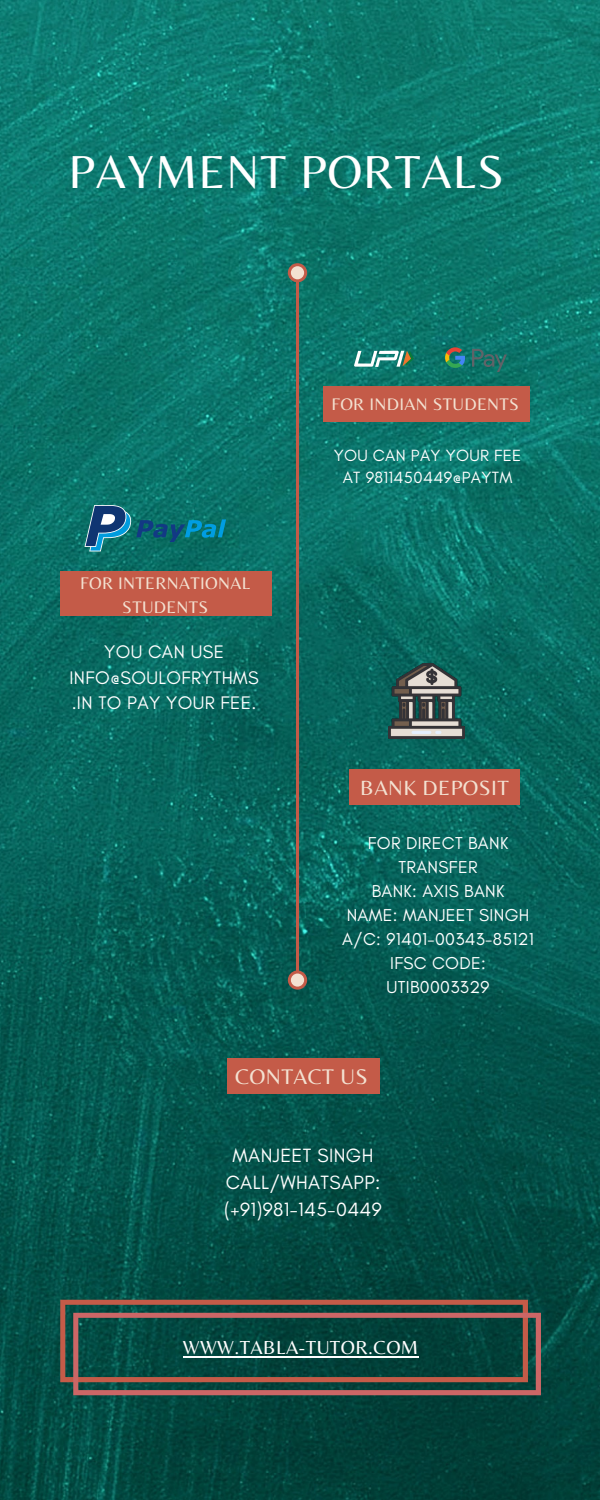
<style>
.page{position:relative;width:600px;height:1500px;background:#fff}
.page>*{position:absolute;margin:0;border:0;box-sizing:border-box;transform-origin:0 0}
.t1{font:48.1px "Belleza";letter-spacing:.02em;color:#fff}
.t2{font:22px "Belleza";letter-spacing:.02em;color:#f3e1d1}
.t3{font:21.4px "Belleza";letter-spacing:.02em;color:#f3e1d1}
.t4{font:19.6px "Belleza";letter-spacing:.02em;color:#fff}
.t5{font:19.5px/27px "Glacial Indifference";letter-spacing:.02em;color:#fff;text-align:center}
.t6{font:18.5px/25.5px "Glacial Indifference";letter-spacing:.02em;color:#fff;text-align:center}
.t7{font:17.5px/24px "Glacial Indifference";letter-spacing:.02em;color:#fff;text-align:center}
.t8{font:17.4px/24px "Belleza";letter-spacing:.02em;color:#f3e1d1;text-align:center}
.t9{font:16.5px/22.5px "Glacial Indifference";letter-spacing:.02em;color:#fff;text-align:center}
</style>
<div class="page">
<img style="left:0;top:0;width:600px;height:1500px">
<svg style="left:60px;top:1300px;width:468px;height:82px;background:#504e42"></svg>
<svg style="left:73px;top:1313px;width:468px;height:82px;background:#2d4b44"></svg>
<div style="left:323px;top:386px;width:207px;height:35px;background:#c45b48"></div>
<div style="left:349px;top:770px;width:171px;height:35px;background:#c45b48"></div>
<div style="left:60px;top:572px;width:212px;height:44px;background:#c45b48"></div>
<div style="left:227px;top:1059px;width:153px;height:35px;background:#c45b48"></div>
<svg style="left:288px;top:263px;width:19px;height:727px;background:#2e6a5f"></svg>
<svg style="left:354px;top:351px;width:60px;height:16px"></svg>
<img style="left:388px;top:664px;width:76px;height:75px">
<svg style="left:84px;top:505px;width:142px;height:46px;background:#15707c"></svg>
<svg style="left:472px;top:349px;width:35px;height:23px"></svg>
<svg style="left:445px;top:347px;width:20px;height:21px"></svg>
<hr style="left:183px;top:1356px;width:236px;height:1px;background:#fff">
<h1 class="t1" style="left:69px;top:143px;width:437px">PAYMENT PORTALS</h1>
<p class="t8" style="left:80px;top:571px;width:171px">FOR INTERNATIONAL<br>STUDENTS</p>
<p class="t6" style="left:69px;top:639px;width:191px">YOU CAN USE<br>INFO@SOULOFRYTHMS .IN TO PAY YOUR FEE.</p>
<p class="t8" style="left:332px;top:392px;width:189px">FOR INDIAN STUDENTS</p>
<p class="t9" style="left:334px;top:444px;width:189px">YOU CAN PAY YOUR FEE<br>AT 9811450449@PAYTM</p>
<p class="t3" style="left:360px;top:775px;width:150px">BANK DEPOSIT</p>
<p class="t7" style="left:342px;top:831px;width:193px">FOR DIRECT BANK<br>TRANSFER<br>BANK: AXIS BANK<br>NAME: MANJEET SINGH<br>A/C: 91401-00343-85121<br>IFSC CODE:<br>UTIB0003329</p>
<p class="t2" style="left:235px;top:1064px;width:134px">CONTACT US</p>
<p class="t5" style="left:224px;top:1142px;width:159px">MANJEET SINGH<br>CALL/WHATSAPP: (+91)981-145-0449</p>
<p class="t4" style="left:183px;top:1336px;width:237px">WWW.TABLA-TUTOR.COM</p>
</div>
